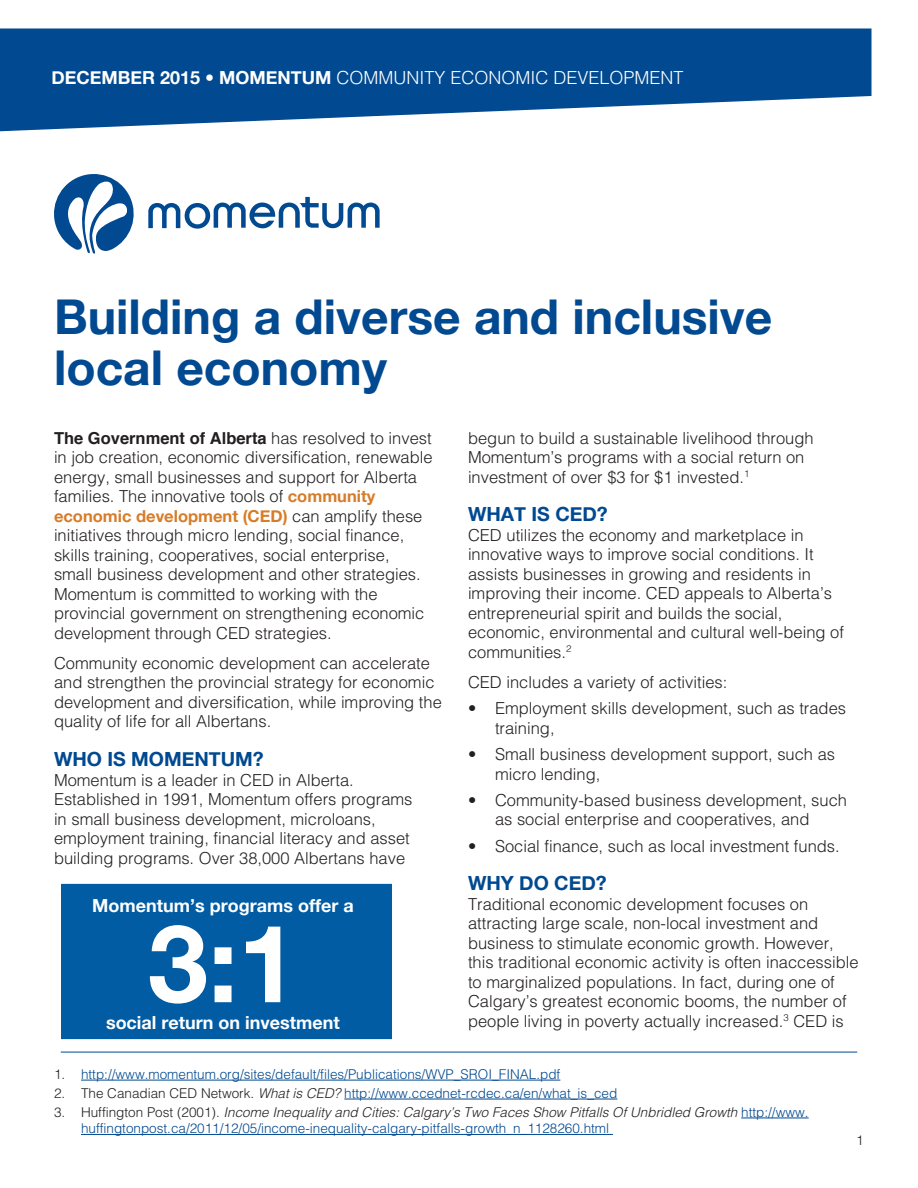
<style>
.page{position:relative;width:918px;height:1188px;background:#fff}
.page>*{position:absolute;margin:0;border:0;box-sizing:border-box;transform-origin:0 0}
.t1{font:700 108px "Helvetica Neue";color:#fff}
.t2{font:700 48px/51px "Helvetica Neue";color:#014990}
.M_Sub_head{font:700 19.5px "Helvetica Neue";color:#014990}
.t3{font:300 18px "Helvetica";color:#fff}
.t4{font:700 18px "Helvetica Neue";color:#fff}
.Body_Copy_1st_P{font:300 16.5px/19.5px "Helvetica";color:#231f20}
.Body_Copy{font:300 16.5px/19.5px "Helvetica";color:#231f20}
.t5{font:300 13.5px/16.5px "Helvetica";color:#014990}
.Body_Copy-2{font:300 13.5px "Helvetica";color:#231f20}
.s1{font-family:"Helvetica Neue";font-weight:700}
.s2{font-weight:700}
.s3{font-family:"Helvetica Neue";font-weight:700;color:#d77c29}
.s4{color:#231f20}
.s5{font-style:italic;color:#231f20}
</style>
<div class="page">
<svg style="left:0;top:28px;width:872px;height:103px;fill:#014990"></svg>
<svg style="left:148px;top:197px;width:232px;height:32px"></svg>
<svg style="left:54px;top:174px;width:80px;height:80px"></svg>
<hr style="left:61px;top:1052px;width:796px;height:1px;background:#014990">
<div style="left:61px;top:884px;width:331px;height:155px;background:#015ca3"></div>
<hr style="left:81px;top:1080px;width:479px;height:1px;background:#014990">
<hr style="left:344px;top:1099px;width:273px;height:1px;background:#014990">
<hr style="left:741px;top:1118px;width:68px;height:1px;background:#014990">
<hr style="left:81px;top:1134px;width:532px;height:1px;background:#014990">
<p class="t3" style="left:52px;top:66px;width:634px"><span class="s1">DECEMBER 2015 • MOMENTUM</span> COMMUNITY ECONOMIC DEVELOPMENT</p>
<p class="t2" style="left:54px;top:290px;width:720px">Building a diverse and inclusive local economy</p>
<p class="Body_Copy" style="left:54px;top:428px;width:380px"><span class="s2">The Government of Alberta</span> has resolved to invest in job creation, economic diversification, renewable energy, small businesses and support for Alberta families. The innovative tools of <span class="s3">community economic development (CED)</span> can amplify these initiatives through micro lending, social finance, skills training, cooperatives, social enterprise,<br>small business development and other strategies.<br>Momentum is committed to working with the provincial government on strengthening economic development through CED strategies.</p>
<p class="Body_Copy" style="left:54px;top:653px;width:389px">Community economic development can accelerate and strengthen the provincial strategy for economic development and diversification, while improving the quality of life for all Albertans.</p>
<p class="M_Sub_head" style="left:54px;top:747px;width:211px">WHO IS MOMENTUM?</p>
<p class="Body_Copy_1st_P" style="left:54px;top:770px;width:360px">Momentum is a leader in CED in Alberta.<br>Established in 1991, Momentum offers programs in small business development, microloans, employment training, financial literacy and asset building programs. Over 38,000 Albertans have</p>
<p class="Body_Copy_1st_P" style="left:468px;top:428px;width:347px">begun to build a sustainable livelihood through<br>Momentum’s programs with a social return on investment of over $3 for $1 invested.<sup>1</sup></p>
<p class="M_Sub_head" style="left:468px;top:502px;width:141px">WHAT IS CED?</p>
<p class="Body_Copy_1st_P" style="left:468px;top:525px;width:377px">CED utilizes the economy and marketplace in innovative ways to improve social conditions. It assists businesses in growing and residents in improving their income. CED appeals to Alberta’s entrepreneurial spirit and builds the social, economic, environmental and cultural well-being of communities.<sup>2</sup></p>
<p class="Body_Copy" style="left:468px;top:672px;width:261px">CED includes a variety of activities:</p>
<p class="Body_Copy" style="left:495px;top:699px;width:353px;text-indent:-27px">• Employment skills development, such as trades training,</p>
<p class="Body_Copy" style="left:495px;top:744px;width:342px;text-indent:-27px">• Small business development support, such as micro lending,</p>
<p class="Body_Copy" style="left:495px;top:790px;width:354px;text-indent:-27px">• Community-based business development, such as social enterprise and cooperatives, and</p>
<p class="Body_Copy" style="left:468px;top:836px;width:373px">• Social finance, such as local investment funds.</p>
<p class="M_Sub_head" style="left:468px;top:871px;width:140px">WHY DO CED?</p>
<p class="Body_Copy_1st_P" style="left:468px;top:894px;width:392px">Traditional economic development focuses on attracting large scale, non-local investment and business to stimulate economic growth. However, this traditional economic activity is often inaccessible to marginalized populations. In fact, during one of Calgary’s greatest economic booms, the number of people living in poverty actually increased.<sup>3</sup> CED is</p>
<p class="t4" style="left:92px;top:895px;width:263px">Momentum’s programs offer a</p>
<p class="t1" style="left:148px;top:897px;width:152px">3:1</p>
<p class="t4" style="left:106px;top:1012px;width:235px">social return on investment</p>
<p class="t5" style="left:54px;top:1066px;width:508px"><span class="s4">1.</span> http://www.momentum.org/sites/default/files/Publications/WVP_SROI_FINAL.pdf</p>
<p class="t5" style="left:54px;top:1085px;width:565px"><span class="s4">2. The Canadian CED Network.</span> <span class="s5">What is CED?</span> http://www.ccednet-rcdec.ca/en/what_is_ced</p>
<p class="t5" style="left:81px;top:1103px;width:729px;text-indent:-27px"><span class="s4">3. Huffington Post (2001).</span> <span class="s5">Income Inequality and Cities: Calgary’s Two Faces Show Pitfalls Of Unbridled Growth</span> http://www. huffingtonpost.ca/2011/12/05/income-inequality-calgary-pitfalls-growth_n_1128260.html</p>
<p class="Body_Copy-2" style="left:856px;top:1132px;width:9px">1</p>
</div>
